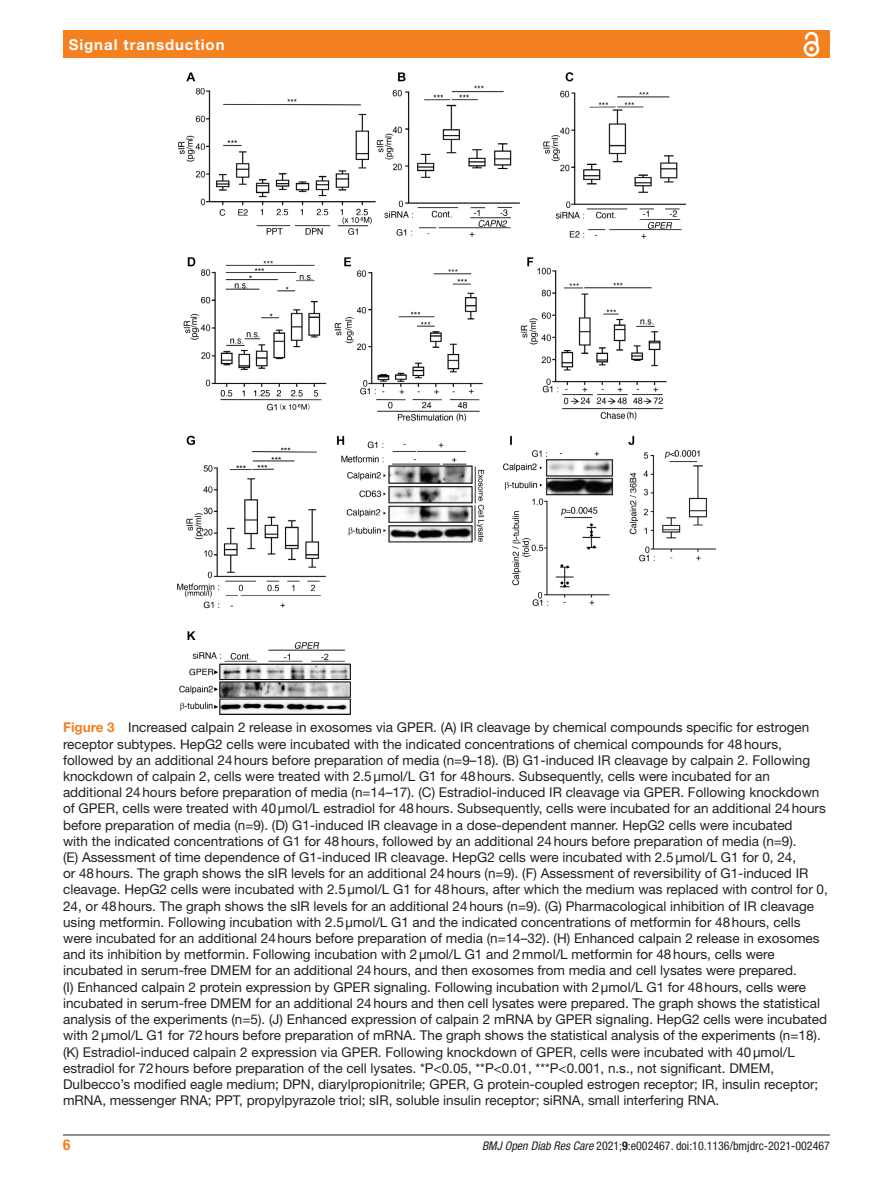
<style>
.page{position:relative;width:893px;height:1191px;background:#fff}
.page>*{position:absolute;margin:0;border:0;box-sizing:border-box;transform-origin:0 0}
.t1{font:700 15px "Helvetica Neue LT Std";letter-spacing:.065em;color:#fff}
.t2{font:700 condensed 15px "Helvetica Neue LT Std";color:#f58020}
.t3{font:13.5px/16.2px "Helvetica Neue LT Std";color:#231f20}
.t4{font:condensed 12px "Helvetica Neue LT Std";color:#231f20}
.s1{font-weight:700;color:#f58020}
.s2{font-style:italic}
.s3{font-weight:700}
</style>
<div class="page">
<hr style="left:63px;top:1134px;width:767px;height:1px;background:#231f20">
<div style="left:63px;top:31px;width:767px;height:27px;background:#f58020"></div>
<svg style="left:803px;top:31px;width:17px;height:26px"></svg>
<img style="left:178px;top:73px;width:537px;height:641px">
<p class="t1" style="left:69px;top:35px;width:157px">Signal transduction</p>
<p class="t3" style="left:63px;top:719px;width:766px"><span class="s1">Figure 3</span> Increased calpain 2 release in exosomes via GPER. (A) IR cleavage by chemical compounds specific for estrogen receptor subtypes. HepG2 cells were incubated with the indicated concentrations of chemical compounds for 48hours, followed by an additional 24hours before preparation of media (n=9–18). (B) G1-induced IR cleavage by calpain 2. Following knockdown of calpain 2, cells were treated with 2.5µmol/L G1 for 48hours. Subsequently, cells were incubated for an additional 24hours before preparation of media (n=14–17). (C) Estradiol-induced IR cleavage via GPER. Following knockdown of GPER, cells were treated with 40µmol/L estradiol for 48hours. Subsequently, cells were incubated for an additional 24hours before preparation of media (n=9). (D) G1-induced IR cleavage in a dose-dependent manner. HepG2 cells were incubated<br>with the indicated concentrations of G1 for 48hours, followed by an additional 24hours before preparation of media (n=9).<br>(E) Assessment of time dependence of G1-induced IR cleavage. HepG2 cells were incubated with 2.5µmol/L G1 for 0, 24,<br>or 48hours. The graph shows the sIR levels for an additional 24hours (n=9). (F) Assessment of reversibility of G1-induced IR cleavage. HepG2 cells were incubated with 2.5µmol/L G1 for 48hours, after which the medium was replaced with control for 0, 24, or 48hours. The graph shows the sIR levels for an additional 24hours (n=9). (G) Pharmacological inhibition of IR cleavage using metformin. Following incubation with 2.5µmol/L G1 and the indicated concentrations of metformin for 48hours, cells were incubated for an additional 24hours before preparation of media (n=14–32). (H) Enhanced calpain 2 release in exosomes and its inhibition by metformin. Following incubation with 2µmol/L G1 and 2mmol/L metformin for 48hours, cells were incubated in serum-free DMEM for an additional 24hours, and then exosomes from media and cell lysates were prepared.<br>(I) Enhanced calpain 2 protein expression by GPER signaling. Following incubation with 2µmol/L G1 for 48hours, cells were incubated in serum-free DMEM for an additional 24hours and then cell lysates were prepared. The graph shows the statistical analysis of the experiments (n=5). (J) Enhanced expression of calpain 2 mRNA by GPER signaling. HepG2 cells were incubated with 2µmol/L G1 for 72hours before preparation of mRNA. The graph shows the statistical analysis of the experiments (n=18). (K) Estradiol-induced calpain 2 expression via GPER. Following knockdown of GPER, cells were incubated with 40µmol/L estradiol for 72hours before preparation of the cell lysates. *P&lt;0.05, **P&lt;0.01, ***P&lt;0.001, n.s., not significant. DMEM, Dulbecco’s modified eagle medium; DPN, diarylpropionitrile; GPER, G protein-coupled estrogen receptor; IR, insulin receptor; mRNA, messenger RNA; PPT, propylpyrazole triol; sIR, soluble insulin receptor; siRNA, small interfering RNA.</p>
<p class="t2" style="left:63px;top:1135px;width:9px">6</p>
<p class="t4" style="left:482px;top:1138px;width:349px"><span class="s2">BMJ Open Diab Res Care</span> 2021;<span class="s3">9</span>:e002467. doi:10.1136/bmjdrc-2021-002467</p>
</div>
